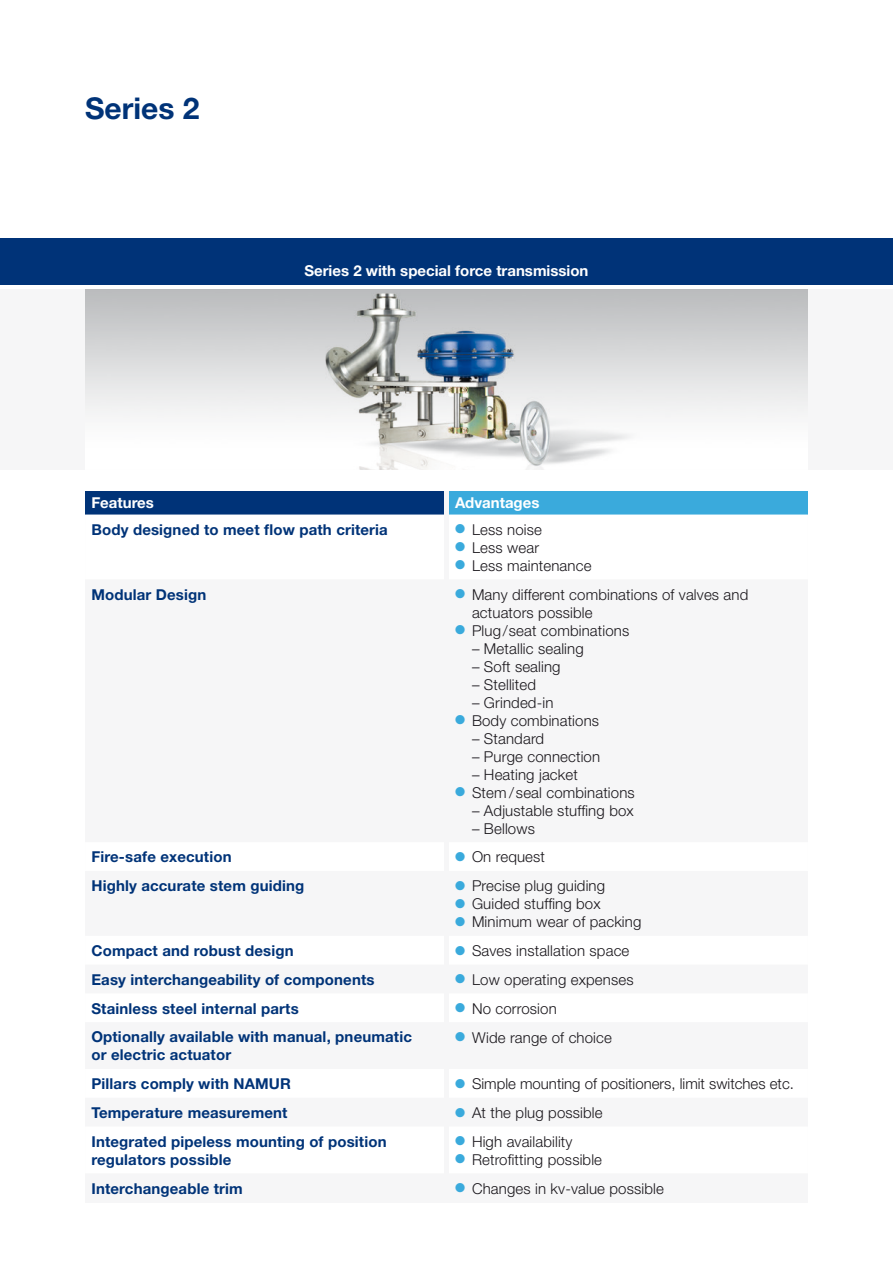
<style>
.page{position:relative;width:893px;height:1263px;background:#fff}
.page>*{position:absolute;margin:0;border:0;box-sizing:border-box;transform-origin:0 0}
.t1{font:700 30px "Helvetica Neue";color:#003378}
.t2{font:300 15px/18px "Helvetica Neue";letter-spacing:.01em;color:#1a171c}
.t3{font:700 15px/18px "Helvetica Neue";letter-spacing:.01em;color:#003378}
.t4{font:700 15px "Helvetica Neue";color:#fff}
.s1{color:#3aaadc}
</style>
<div class="page">
<div style="left:0;top:289px;width:893px;height:181px;background:#f6f6f7"></div>
<div style="left:0;top:238px;width:893px;height:47px;background:#003378"></div>
<div style="left:85px;top:491px;width:723px;height:711px;background:#f6f6f7"></div>
<div style="left:85px;top:491px;width:361px;height:23px;background:#003378"></div>
<div style="left:446px;top:491px;width:362px;height:23px;background:#3aaadc"></div>
<div style="left:444px;top:491px;width:5px;height:711px;background:#f6f6f7"></div>
<img style="left:85px;top:289px;width:723px;height:181px">
<h1 class="t1" style="left:85px;top:90px;width:116px">Series 2</h1>
<p class="t4" style="left:304px;top:262px;width:286px">Series 2 with special force transmission</p>
<p class="t4" style="left:91px;top:494px;width:64px">Features</p>
<p class="t4" style="left:455px;top:494px;width:86px">Advantages</p>
<p class="t3" style="left:91px;top:520px;width:298px">Body designed to meet flow path criteria</p>
<p class="t2" style="left:455px;top:520px;width:88px"><span class="s1">●</span> Less noise</p>
<p class="t2" style="left:455px;top:538px;width:86px"><span class="s1">●</span> Less wear</p>
<p class="t2" style="left:455px;top:556px;width:138px"><span class="s1">●</span> Less maintenance</p>
<p class="t3" style="left:91px;top:585px;width:116px">Modular Design</p>
<p class="t2" style="left:472px;top:585px;width:278px;text-indent:-17px"><span class="s1">●</span> Many different combinations of valves and actuators possible</p>
<p class="t2" style="left:455px;top:621px;width:176px"><span class="s1">●</span> Plug/seat combinations</p>
<p class="t2" style="left:472px;top:639px;width:113px">– Metallic sealing</p>
<p class="t2" style="left:472px;top:657px;width:90px">– Soft sealing</p>
<p class="t2" style="left:472px;top:675px;width:66px">– Stellited</p>
<p class="t2" style="left:472px;top:693px;width:83px">– Grinded-in</p>
<p class="t2" style="left:455px;top:711px;width:146px"><span class="s1">●</span> Body combinations</p>
<p class="t2" style="left:472px;top:729px;width:74px">– Standard</p>
<p class="t2" style="left:472px;top:747px;width:130px">– Purge connection</p>
<p class="t2" style="left:472px;top:765px;width:107px">– Heating jacket</p>
<p class="t2" style="left:455px;top:783px;width:181px"><span class="s1">●</span> Stem /seal combinations</p>
<p class="t2" style="left:472px;top:801px;width:163px">– Adjustable stuffing box</p>
<p class="t2" style="left:472px;top:819px;width:64px">– Bellows</p>
<p class="t3" style="left:91px;top:848px;width:142px">Fire-safe execution</p>
<p class="t2" style="left:455px;top:848px;width:92px"><span class="s1">●</span> On request</p>
<p class="t3" style="left:91px;top:876px;width:214px">Highly accurate stem guiding</p>
<p class="t2" style="left:455px;top:877px;width:152px"><span class="s1">●</span> Precise plug guiding</p>
<p class="t2" style="left:455px;top:895px;width:147px"><span class="s1">●</span> Guided stuffing box</p>
<p class="t2" style="left:455px;top:913px;width:188px"><span class="s1">●</span> Minimum wear of packing</p>
<p class="t3" style="left:91px;top:941px;width:204px">Compact and robust design</p>
<p class="t2" style="left:455px;top:941px;width:176px"><span class="s1">●</span> Saves installation space</p>
<p class="t3" style="left:91px;top:970px;width:285px">Easy interchangeability of components</p>
<p class="t2" style="left:455px;top:970px;width:180px"><span class="s1">●</span> Low operating expenses</p>
<p class="t3" style="left:91px;top:999px;width:209px">Stainless steel internal parts</p>
<p class="t2" style="left:455px;top:999px;width:103px"><span class="s1">●</span> No corrosion</p>
<p class="t3" style="left:91px;top:1028px;width:322px">Optionally available with manual, pneumatic or electric actuator</p>
<p class="t2" style="left:455px;top:1028px;width:158px"><span class="s1">●</span> Wide range of choice</p>
<p class="t3" style="left:91px;top:1074px;width:201px">Pillars comply with NAMUR</p>
<p class="t2" style="left:455px;top:1074px;width:340px"><span class="s1">●</span> Simple mounting of positioners, limit switches etc.</p>
<p class="t3" style="left:91px;top:1103px;width:198px">Temperature measurement</p>
<p class="t2" style="left:455px;top:1103px;width:149px"><span class="s1">●</span> At the plug possible</p>
<p class="t3" style="left:91px;top:1132px;width:297px">Integrated pipeless mounting of position regulators possible</p>
<p class="t2" style="left:455px;top:1132px;width:119px"><span class="s1">●</span> High availability</p>
<p class="t2" style="left:455px;top:1150px;width:149px"><span class="s1">●</span> Retrofitting possible</p>
<p class="t3" style="left:91px;top:1179px;width:153px">Interchangeable trim</p>
<p class="t2" style="left:455px;top:1179px;width:210px"><span class="s1">●</span> Changes in kv-value possible</p>
</div>
